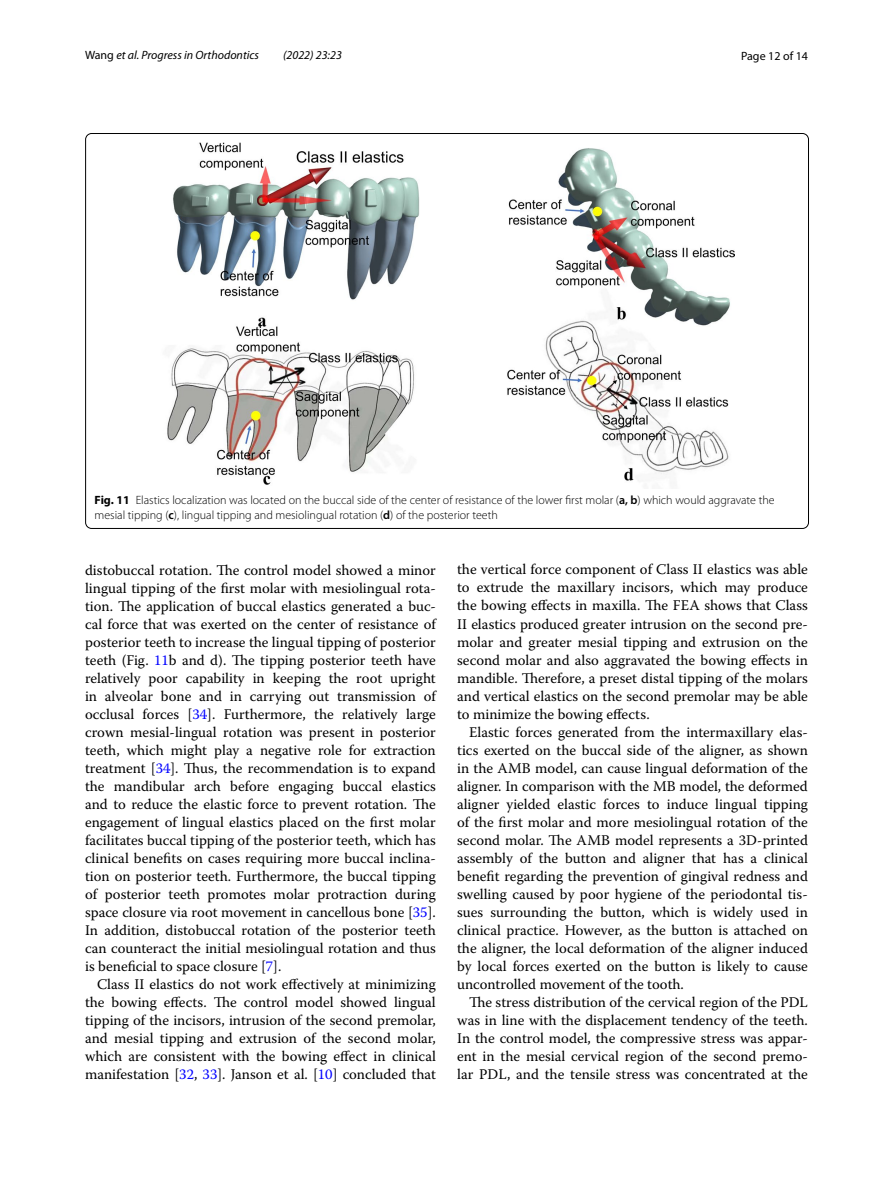
<style>
.page{position:relative;width:893px;height:1187px;background:#fff}
.page>*{position:absolute;margin:0;border:0;box-sizing:border-box;transform-origin:0 0}
.t1{font:14.7px/18px "Warnock Pro";color:#000;text-align:justify}
.t2{font:300 12px/15px "Myriad Pro";color:#000}
.t3{font:italic 12px "Myriad Pro";color:#000}
.t4{font:12px "Myriad Pro";color:#000}
.s1{font-style:normal}
.s2{font-weight:700}
.s3{font-weight:600}
.s4{color:#00f}
</style>
<div class="page">
<img style="left:167px;top:142px;width:567px;height:343px">
<p class="t3" style="left:85px;top:48px;width:176px"><span class="s1">Wang</span> et al. Progress in Orthodontics</p>
<p class="t3" style="left:283px;top:48px;width:60px">(2022) 23:23</p>
<p class="t4" style="left:741px;top:48px;width:68px">Page 12 of 14</p>
<p class="t2" style="left:95px;top:492px;width:681px"><span class="s2">Fig. 11</span> Elastics localization was located on the buccal side of the center of resistance of the lower first molar (<span class="s3">a, b</span>) which would aggravate the mesial tipping (<span class="s3">c</span>), lingual tipping and mesiolingual rotation (<span class="s3">d</span>) of the posterior teeth</p>
<p class="t1" style="left:85px;top:560px;width:352px">distobuccal rotation. The control model showed a minor lingual tipping of the first molar with mesiolingual rota&shy;tion. The application of buccal elastics generated a buc&shy;cal force that was exerted on the center of resistance of posterior teeth to increase the lingual tipping of posterior teeth (Fig. <span class="s4">11</span>b and d). The tipping posterior teeth have relatively poor capability in keeping the root upright in alveolar bone and in carrying out transmission of occlusal forces [<span class="s4">34</span>]. Furthermore, the relatively large crown mesial-lingual rotation was present in posterior teeth, which might play a negative role for extraction treatment [<span class="s4">34</span>]. Thus, the recommendation is to expand the mandibular arch before engaging buccal elastics and to reduce the elastic force to prevent rotation. The engagement of lingual elastics placed on the first molar facilitates buccal tipping of the posterior teeth, which has clinical benefits on cases requiring more buccal inclina&shy;tion on posterior teeth. Furthermore, the buccal tipping of posterior teeth promotes molar protraction during space closure via root movement in cancellous bone [<span class="s4">35</span>].<br>In addition, distobuccal rotation of the posterior teeth can counteract the initial mesiolingual rotation and thus is beneficial to space closure [<span class="s4">7</span>].</p>
<p class="t1" style="left:85px;top:974px;width:352px;text-indent:12px">Class II elastics do not work effectively at minimizing the bowing effects. The control model showed lingual tipping of the incisors, intrusion of the second premolar, and mesial tipping and extrusion of the second molar, which are consistent with the bowing effect in clinical manifestation [<span class="s4">32</span>, <span class="s4">33</span>]. Janson et al. [<span class="s4">10</span>] concluded that</p>
<p class="t1" style="left:457px;top:560px;width:352px">the vertical force component of Class II elastics was able to extrude the maxillary incisors, which may produce the bowing effects in maxilla. The FEA shows that Class II elastics produced greater intrusion on the second pre&shy;molar and greater mesial tipping and extrusion on the second molar and also aggravated the bowing effects in mandible. Therefore, a preset distal tipping of the molars and vertical elastics on the second premolar may be able to minimize the bowing effects.</p>
<p class="t1" style="left:457px;top:722px;width:352px;text-indent:12px">Elastic forces generated from the intermaxillary elas&shy;tics exerted on the buccal side of the aligner, as shown in the AMB model, can cause lingual deformation of the aligner. In comparison with the MB model, the deformed aligner yielded elastic forces to induce lingual tipping of the first molar and more mesiolingual rotation of the second molar. The AMB model represents a 3D-printed assembly of the button and aligner that has a clinical benefit regarding the prevention of gingival redness and swelling caused by poor hygiene of the periodontal tis&shy;sues surrounding the button, which is widely used in clinical practice. However, as the button is attached on the aligner, the local deformation of the aligner induced by local forces exerted on the button is likely to cause uncontrolled movement of the tooth.</p>
<p class="t1" style="left:457px;top:992px;width:352px;text-indent:12px">The stress distribution of the cervical region of the PDL was in line with the displacement tendency of the teeth.<br>In the control model, the compressive stress was appar&shy;ent in the mesial cervical region of the second premo&shy;lar PDL, and the tensile stress was concentrated at the</p>
</div>
